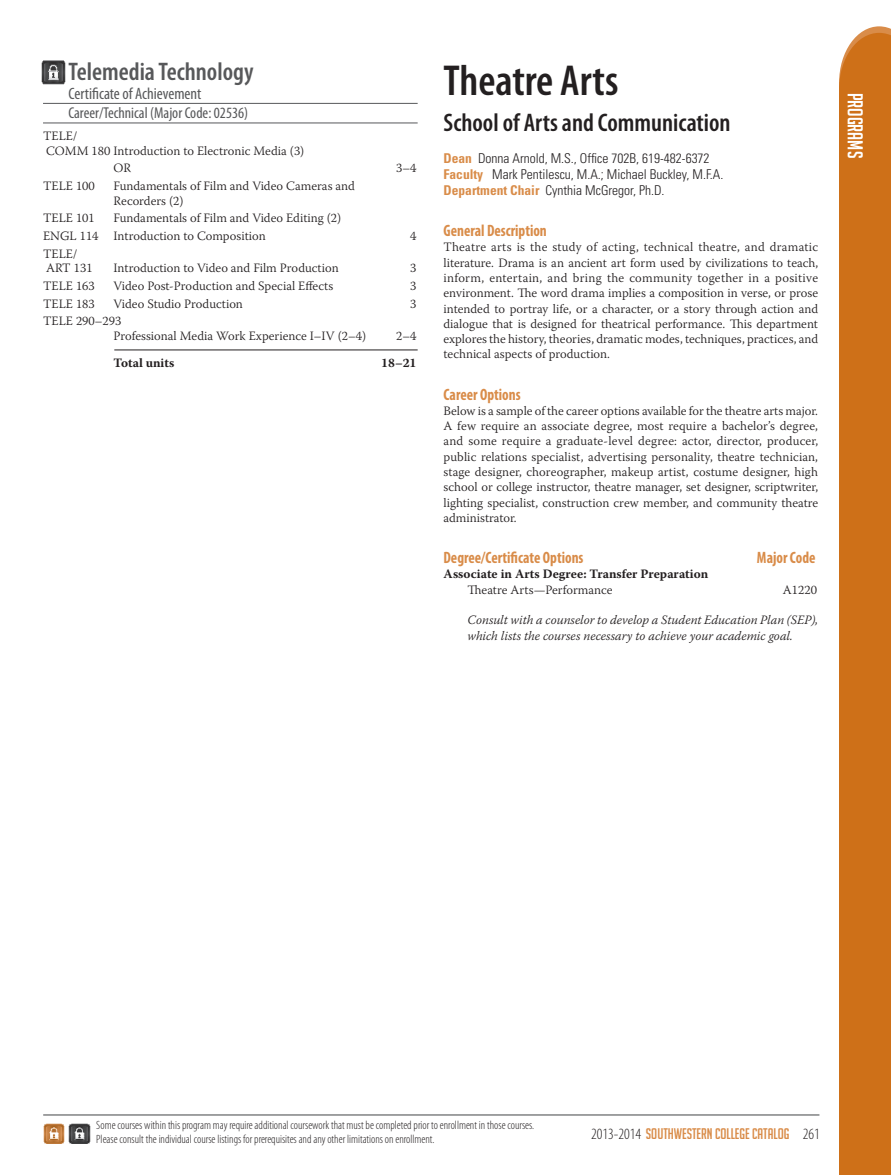
<style>
.page{position:relative;width:891px;height:1175px;background:#fff}
.page>*{position:absolute;margin:0;border:0;box-sizing:border-box;transform-origin:0 0}
.New_Program_Section{font:600 condensed 43.5px "Myriad Pro";color:#231f20}
.New_Program_Section-2{font:600 condensed 25.5px "Myriad Pro";color:#231f20}
.New_Certificate_Head{font:600 condensed 25.5px "Myriad Pro";color:#57585a}
.t1{font:21px "Big Noodle Titling";color:#fff}
.New_General_Career_D{font:700 condensed 16.5px "Myriad Pro";color:#d98c49;scale:.92 1}
.New_Certificate_Unde{font:condensed 16.5px "Myriad Pro";color:#57585a}
.New_Certificate_Unde-2{font:condensed 15.75px "Myriad Pro";color:#57585a}
.t2{font:15px "Big Noodle Titling";color:#d98c49}
.New_School_Deans_and{font:300 condensed 13.5px "Univers";color:#231f20}
.New_Program_Descript{font:300 12.75px/15.3px "Warnock Pro";color:#231f20;text-align:justify}
.New_Semesters{font:300 12.75px/14.5px "Warnock Pro";color:#231f20}
.New_Consult{font:italic 300 12.75px/15.3px "Warnock Pro";color:#231f20}
.New_Degrees_Bold_8_5{font:700 12.75px "Warnock Pro";color:#231f20}
.New_Degrees_Indented{font:300 12.75px "Warnock Pro";color:#231f20}
.New_Total_Units{font:700 12.75px "Warnock Pro";color:#231f20}
.t3{font:300 condensed 12px/14.4px "Myriad Pro";color:#231f20}
.s1{font-weight:700;color:#d98c49}
.s2{font-family:"Myriad Pro";font-weight:300;font-stretch:condensed;font-size:15.75px;color:#231f20}
</style>
<div class="page">
<img style="left:68px;top:1123px;width:22px;height:20px">
<img style="left:43px;top:1123px;width:22px;height:20px">
<hr style="left:43px;top:1114px;width:776px;height:1px;background:#57585a">
<div style="left:839px;top:82px;width:52px;height:1092px;background:#ce7018"></div>
<svg style="left:839px;top:26px;width:52px;height:58px"></svg>
<hr style="left:43px;top:103px;width:375px;height:1px;background:#57585a">
<hr style="left:43px;top:123px;width:375px;height:1px;background:#57585a">
<hr style="left:114px;top:349px;width:304px;height:1px;background:#231f20">
<img style="left:42px;top:60px;width:24px;height:24px">
<p class="New_Certificate_Head" style="left:69px;top:55px;width:186px">Telemedia Technology</p>
<p class="New_Certificate_Unde" style="left:69px;top:83px;width:134px">Certificate of Achievement</p>
<p class="New_Certificate_Unde-2" style="left:69px;top:103px;width:181px">Career/Technical (Major Code: 02536)</p>
<p class="New_Semesters" style="left:43px;top:129px;width:36px">TELE/</p>
<p class="New_Semesters" style="left:46px;top:143px;width:260px">COMM 180 Introduction to Electronic Media (3)</p>
<p class="New_Semesters" style="left:114px;top:161px;width:19px">OR</p>
<p class="New_Semesters" style="left:396px;top:161px;width:22px">3–4</p>
<p class="New_Semesters" style="left:43px;top:178px;width:53px">TELE 100</p>
<p class="New_Semesters" style="left:114px;top:178px;width:243px">Fundamentals of Film and Video Cameras and<br>Recorders (2)</p>
<p class="New_Semesters" style="left:43px;top:211px;width:53px">TELE 101</p>
<p class="New_Semesters" style="left:114px;top:211px;width:229px">Fundamentals of Film and Video Editing (2)</p>
<p class="New_Semesters" style="left:43px;top:228px;width:224px">ENGL 114 Introduction to Composition</p>
<p class="New_Semesters" style="left:410px;top:228px;width:8px">4</p>
<p class="New_Semesters" style="left:43px;top:246px;width:36px">TELE/</p>
<p class="New_Semesters" style="left:46px;top:260px;width:48px">ART 131</p>
<p class="New_Semesters" style="left:114px;top:260px;width:227px">Introduction to Video and Film Production</p>
<p class="New_Semesters" style="left:410px;top:260px;width:8px">3</p>
<p class="New_Semesters" style="left:43px;top:278px;width:53px">TELE 163</p>
<p class="New_Semesters" style="left:114px;top:278px;width:221px">Video Post-Production and Special Effects</p>
<p class="New_Semesters" style="left:410px;top:278px;width:8px">3</p>
<p class="New_Semesters" style="left:43px;top:296px;width:53px">TELE 183</p>
<p class="New_Semesters" style="left:114px;top:296px;width:131px">Video Studio Production</p>
<p class="New_Semesters" style="left:410px;top:296px;width:8px">3</p>
<p class="New_Semesters" style="left:114px;top:314px;width:254px;text-indent:-70px">TELE 290–293<br>Professional Media Work Experience I–IV (2–4)</p>
<p class="New_Semesters" style="left:396px;top:328px;width:22px">2–4</p>
<p class="New_Total_Units" style="left:114px;top:355px;width:62px">Total units</p>
<p class="New_Total_Units" style="left:381px;top:355px;width:37px">18–21</p>
<p class="New_Program_Section" style="left:444px;top:53px;width:176px">Theatre Arts</p>
<p class="New_Program_Section-2" style="left:444px;top:107px;width:289px">School of Arts and Communication</p>
<p class="New_School_Deans_and" style="left:444px;top:150px;width:268px"><span class="s1">Dean</span> Donna Arnold, M.S., Office 702B, 619-482-6372</p>
<p class="New_School_Deans_and" style="left:444px;top:166px;width:281px"><span class="s1">Faculty</span> Mark Pentilescu, M.A.; Michael Buckley, M.F.A.</p>
<p class="New_School_Deans_and" style="left:444px;top:182px;width:223px"><span class="s1">Department Chair</span> Cynthia McGregor, Ph.D.</p>
<p class="New_General_Career_D" style="left:444px;top:220px;width:114px">General Description</p>
<p class="New_Program_Descript" style="left:444px;top:239px;width:376px">Theatre arts is the study of acting, technical theatre, and dramatic literature. Drama is an ancient art form used by civilizations to teach, inform, entertain, and bring the community together in a positive environment. The word drama implies a composition in verse, or prose intended to portray life, or a character, or a story through action and dialogue that is designed for theatrical performance. This department explores the history, theories, dramatic modes, techniques, practices, and technical aspects of production.</p>
<p class="New_General_Career_D" style="left:444px;top:384px;width:85px">Career Options</p>
<p class="New_Program_Descript" style="left:444px;top:403px;width:376px">Below is a sample of the career options available for the theatre arts major.<br>A few require an associate degree, most require a bachelor’s degree, and some require a graduate-level degree: actor, director, producer, public relations specialist, advertising personality, theatre technician, stage designer, choreographer, makeup artist, costume designer, high school or college instructor, theatre manager, set designer, scriptwriter, lighting specialist, construction crew member, and community theatre administrator.</p>
<p class="New_General_Career_D" style="left:444px;top:547px;width:154px">Degree/Certificate Options</p>
<p class="New_General_Career_D" style="left:757px;top:547px;width:65px">Major Code</p>
<p class="New_Degrees_Bold_8_5" style="left:444px;top:566px;width:266px">Associate in Arts Degree: Transfer Preparation</p>
<p class="New_Degrees_Indented" style="left:468px;top:582px;width:146px">Theatre Arts—Performance</p>
<p class="New_Degrees_Indented" style="left:783px;top:582px;width:36px">A1220</p>
<p class="New_Consult" style="left:468px;top:612px;width:352px">Consult with a counselor to develop a Student Education Plan (SEP), which lists the courses necessary to achieve your academic goal.</p>
<h3 class="t1" style="left:867px;top:93px;width:67px;rotate:90deg">PROGRAMS</h3>
<p class="t3" style="left:96px;top:1117px;width:440px">Some courses within this program may require additional coursework that must be completed prior to enrollment in those courses.<br>Please consult the individual course listings for prerequisites and any other limitations on enrollment.</p>
<p class="t2" style="left:591px;top:1125px;width:230px"><span class="s2">2013-2014</span> SOUTHWESTERN COLLEGE CATALOG <span class="s2">261</span></p>
</div>
